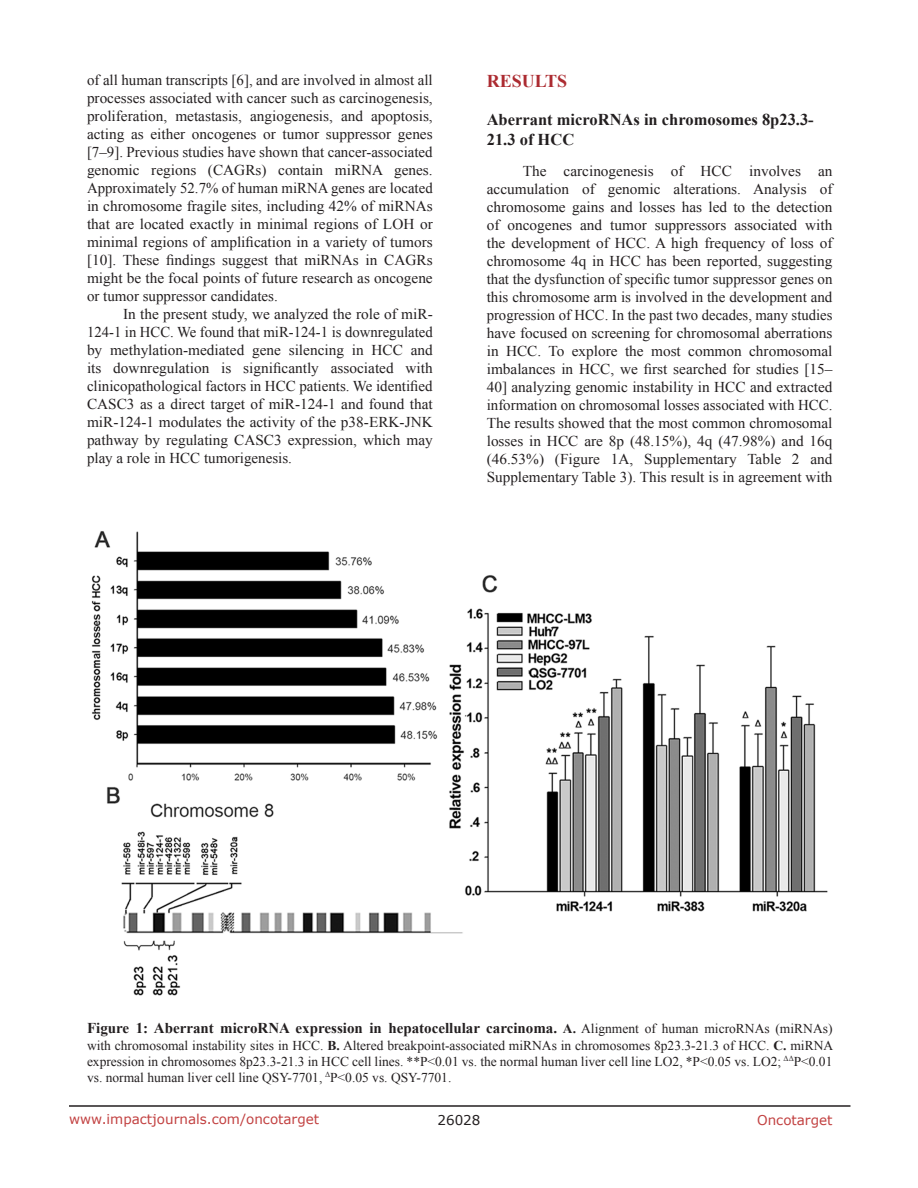
<style>
.page{position:relative;width:918px;height:1188px;background:#fff}
.page>*{position:absolute;margin:0;border:0;box-sizing:border-box;transform-origin:0 0}
.Heading{font:700 18px "Times New Roman";color:#ac2b31}
.SubHeading{font:700 16.5px/19.8px "Times New Roman";color:#231f20}
.BodyText{font:15px/18px "Times New Roman";color:#231f20;text-align:justify}
.figuretext{font:700 15px "Times New Roman";color:#231f20}
.figuretext-2{font:13.5px/16.2px "Times New Roman";color:#231f20;text-align:justify}
.t1{font:13.5px "Verdana";color:#c24141}
.t2{font:13.5px "Verdana";color:#231f20}
.s1{font-size:13.5px}
.s2{font-weight:400;font-size:13.5px}
.s3{font-weight:700}
</style>
<div class="page">
<hr style="left:69px;top:1105px;width:781px;height:2px;background:#231f20">
<img style="left:91px;top:531px;width:737px;height:465px">
<p class="BodyText" style="left:87px;top:71px;width:347px">of all human transcripts [6], and are involved in almost all processes associated with cancer such as carcinogenesis, proliferation, metastasis, angiogenesis, and apoptosis, acting as either oncogenes or tumor suppressor genes [7–9]. Previous studies have shown that cancer-associated genomic regions (CAGRs) contain miRNA genes.<br>Approximately 52.7% of human miRNA genes are located in chromosome fragile sites, including 42% of miRNAs that are located exactly in minimal regions of LOH or minimal regions of amplification in a variety of tumors [10]. These findings suggest that miRNAs in CAGRs might be the focal points of future research as oncogene or tumor suppressor candidates.</p>
<p class="BodyText" style="left:87px;top:305px;width:347px;text-indent:36px">In the present study, we analyzed the role of miR-124-1 in HCC. We found that miR-124-1 is downregulated by methylation-mediated gene silencing in HCC and its downregulation is significantly associated with clinicopathological factors in HCC patients. We identified CASC3 as a direct target of miR-124-1 and found that miR-124-1 modulates the activity of the p38-ERK-JNK pathway by regulating CASC3 expression, which may play a role in HCC tumorigenesis.</p>
<p class="Heading" style="left:487px;top:69px;width:82px">RESULTS</p>
<p class="SubHeading" style="left:487px;top:109px;width:329px">Aberrant microRNAs in chromosomes 8p23.3-<br>21.3 of HCC</p>
<p class="BodyText" style="left:487px;top:162px;width:347px;text-indent:36px">The carcinogenesis of HCC involves an accumulation of genomic alterations. Analysis of chromosome gains and losses has led to the detection of oncogenes and tumor suppressors associated with the development of HCC. A high frequency of loss of chromosome 4q in HCC has been reported, suggesting that the dysfunction of specific tumor suppressor genes on this chromosome arm is involved in the development and progression of HCC. In the past two decades, many studies have focused on screening for chromosomal aberrations in HCC. To explore the most common chromosomal imbalances in HCC, we first searched for studies [15– 40] analyzing genomic instability in HCC and extracted information on chromosomal losses associated with HCC.<br>The results showed that the most common chromosomal losses in HCC are 8p (48.15%), 4q (47.98%) and 16q (46.53%) (Figure 1A, Supplementary Table 2 and Supplementary Table 3). This result is in agreement with</p>
<p class="figuretext" style="left:87px;top:1018px;width:747px">Figure 1: Aberrant microRNA expression in hepatocellular carcinoma. <span class="s1">A.</span> <span class="s2">Alignment of human microRNAs (miRNAs)</span></p>
<p class="figuretext-2" style="left:87px;top:1037px;width:748px">with chromosomal instability sites in HCC. <span class="s3">B.</span> Altered breakpoint-associated miRNAs in chromosomes 8p23.3-21.3 of HCC. <span class="s3">C.</span> miRNA expression in chromosomes 8p23.3-21.3 in HCC cell lines. **P&lt;0.01 vs. the normal human liver cell line LO2, *P&lt;0.05 vs. LO2; <sup>ΔΔ</sup>P&lt;0.01 vs. normal human liver cell line QSY-7701, <sup>Δ</sup>P&lt;0.05 vs. QSY-7701.</p>
<p class="t1" style="left:69px;top:1110px;width:252px">www.impactjournals.com/oncotarget</p>
<p class="t2" style="left:438px;top:1111px;width:44px">26028</p>
<p class="t1" style="left:757px;top:1111px;width:77px">Oncotarget</p>
</div>
